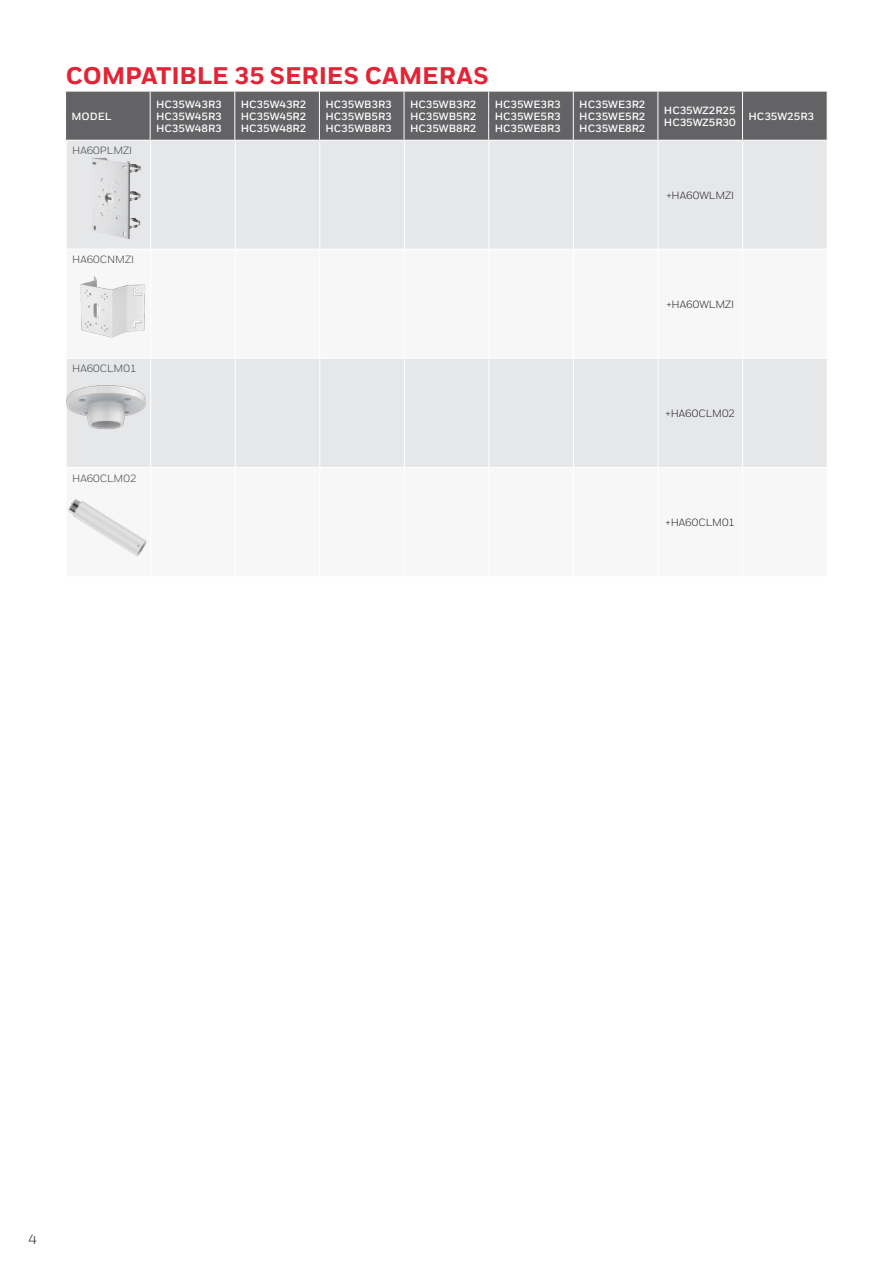
<style>
.page{position:relative;width:893px;height:1263px;background:#fff}
.page>*{position:absolute;margin:0;border:0;box-sizing:border-box;transform-origin:0 0}
._07_Inside__Intro_He{font:800 24px "Honeywell Sans";color:#e22536}
.t1{font:13.5px "Honeywell Sans";color:#231f20}
.t2{font:700 10.5px "Honeywell Sans";color:#fff}
.t3{font:10.5px "Honeywell Sans";color:#231f20}
.t4{font:10.5px "Honeywell Sans";color:#3e3e3f}
</style>
<div class="page">
<div style="left:67px;top:141px;width:760px;height:108px;background:#e6e7e9"></div>
<div style="left:67px;top:359px;width:760px;height:108px;background:#e6e7e9"></div>
<hr style="left:150px;top:140px;width:1px;height:109px;background:#fff">
<hr style="left:150px;top:359px;width:1px;height:108px;background:#fff">
<hr style="left:235px;top:140px;width:1px;height:109px;background:#fff">
<hr style="left:235px;top:359px;width:1px;height:108px;background:#fff">
<hr style="left:319px;top:140px;width:1px;height:109px;background:#fff">
<hr style="left:319px;top:359px;width:1px;height:108px;background:#fff">
<hr style="left:404px;top:140px;width:1px;height:109px;background:#fff">
<hr style="left:404px;top:359px;width:1px;height:108px;background:#fff">
<hr style="left:489px;top:140px;width:1px;height:109px;background:#fff">
<hr style="left:489px;top:359px;width:1px;height:108px;background:#fff">
<hr style="left:573px;top:140px;width:1px;height:109px;background:#fff">
<hr style="left:573px;top:359px;width:1px;height:108px;background:#fff">
<hr style="left:658px;top:140px;width:1px;height:109px;background:#fff">
<hr style="left:658px;top:359px;width:1px;height:108px;background:#fff">
<hr style="left:742px;top:140px;width:1px;height:109px;background:#fff">
<hr style="left:742px;top:359px;width:1px;height:108px;background:#fff">
<div style="left:66px;top:92px;width:761px;height:48px;background:#636366"></div>
<hr style="left:404px;top:91px;width:1px;height:49px;background:#fff">
<hr style="left:488px;top:91px;width:1px;height:49px;background:#fff">
<hr style="left:573px;top:91px;width:1px;height:49px;background:#fff">
<hr style="left:657px;top:91px;width:1px;height:49px;background:#fff">
<hr style="left:742px;top:91px;width:1px;height:49px;background:#fff">
<hr style="left:150px;top:91px;width:1px;height:49px;background:#fff">
<hr style="left:234px;top:91px;width:1px;height:49px;background:#fff">
<hr style="left:319px;top:91px;width:1px;height:49px;background:#fff">
<img style="left:81px;top:146px;width:64px;height:103px">
<img style="left:80px;top:276px;width:66px;height:62px">
<img style="left:66px;top:385px;width:81px;height:44px">
<img style="left:67px;top:498px;width:80px;height:59px">
<p class="_07_Inside__Intro_He" style="left:66px;top:61px;width:425px">COMPATIBLE 35 SERIES CAMERAS</p>
<p class="t2" style="left:72px;top:110px;width:42px">MODEL</p>
<p class="t2" style="left:156px;top:98px;width:67px">HC35W43R3</p>
<p class="t2" style="left:156px;top:110px;width:67px">HC35W45R3</p>
<p class="t2" style="left:156px;top:122px;width:67px">HC35W48R3</p>
<p class="t2" style="left:241px;top:98px;width:67px">HC35W43R2</p>
<p class="t2" style="left:241px;top:110px;width:67px">HC35W45R2</p>
<p class="t2" style="left:241px;top:122px;width:67px">HC35W48R2</p>
<p class="t2" style="left:325px;top:98px;width:68px">HC35WB3R3</p>
<p class="t2" style="left:325px;top:110px;width:68px">HC35WB5R3</p>
<p class="t2" style="left:325px;top:122px;width:68px">HC35WB8R3</p>
<p class="t2" style="left:410px;top:98px;width:68px">HC35WB3R2</p>
<p class="t2" style="left:410px;top:110px;width:68px">HC35WB5R2</p>
<p class="t2" style="left:410px;top:122px;width:68px">HC35WB8R2</p>
<p class="t2" style="left:495px;top:98px;width:68px">HC35WE3R3</p>
<p class="t2" style="left:495px;top:110px;width:68px">HC35WE5R3</p>
<p class="t2" style="left:495px;top:122px;width:68px">HC35WE8R3</p>
<p class="t2" style="left:579px;top:98px;width:68px">HC35WE3R2</p>
<p class="t2" style="left:579px;top:110px;width:68px">HC35WE5R2</p>
<p class="t2" style="left:579px;top:122px;width:68px">HC35WE8R2</p>
<p class="t2" style="left:664px;top:104px;width:73px">HC35WZ2R25</p>
<p class="t2" style="left:664px;top:116px;width:73px">HC35WZ5R30</p>
<p class="t2" style="left:749px;top:110px;width:67px">HC35W25R3</p>
<p class="t4" style="left:72px;top:144px;width:62px">HA60PLMZI</p>
<p class="t3" style="left:666px;top:189px;width:69px">+HA60WLMZI</p>
<p class="t4" style="left:72px;top:253px;width:63px">HA60CNMZI</p>
<p class="t3" style="left:666px;top:298px;width:69px">+HA60WLMZI</p>
<p class="t4" style="left:72px;top:363px;width:66px">HA60CLM01</p>
<p class="t3" style="left:665px;top:407px;width:71px">+HA60CLM02</p>
<p class="t4" style="left:72px;top:472px;width:66px">HA60CLM02</p>
<p class="t3" style="left:665px;top:516px;width:71px">+HA60CLM01</p>
<p class="t1" style="left:28px;top:1231px;width:10px">4</p>
</div>
